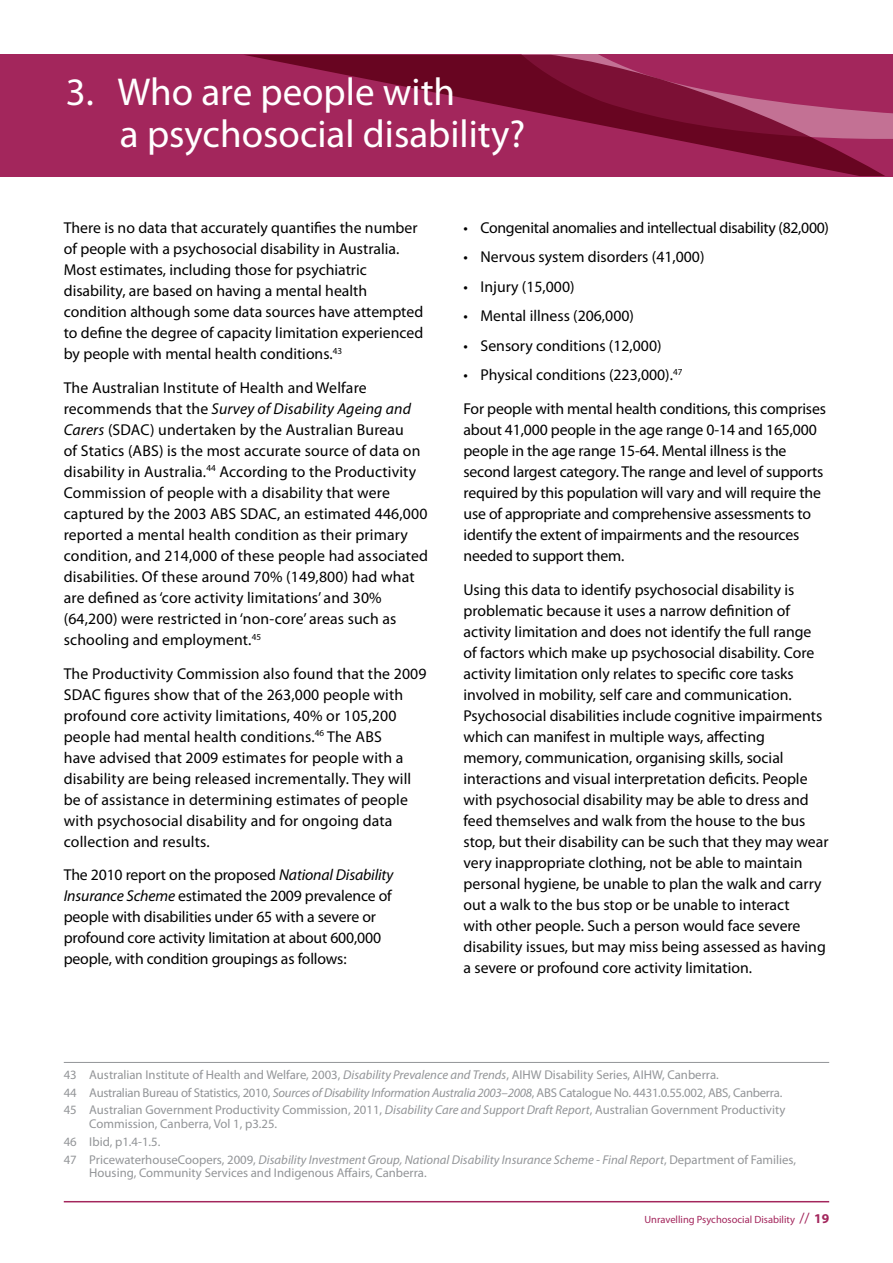
<style>
.page{position:relative;width:893px;height:1263px;background:#fff}
.page>*{position:absolute;margin:0;border:0;box-sizing:border-box;transform-origin:0 0}
.t1{font:39px/42px "Myriad Pro";color:#fff}
.t2{font:15.75px/21px "Myriad Pro";color:#000}
.t3{font:15.75px "Myriad Pro";letter-spacing:-.02em;color:#000}
.t4{font:12.75px/17.7px "Myriad Pro";color:#939598}
.t5{font:10.5px "Myriad Pro";color:#a3265c}
.s1{font-style:italic}
.s2{font-size:15px}
.s3{font-weight:700;font-size:13.5px}
</style>
<div class="page">
<hr style="left:64px;top:1201px;width:765px;height:1px;background:#a3265c">
<div style="left:0;top:54px;width:893px;height:123px;background:#a3265c"></div>
<svg style="left:245px;top:55px;width:640px;height:121px"></svg>
<hr style="left:64px;top:1062px;width:765px;height:1px;background:#939598">
<h1 class="t1" style="left:120px;top:72px;width:407px;text-indent:-54px">3. Who are people with<br>a psychosocial disability?</h1>
<p class="t2" style="left:64px;top:217px;width:361px">There is no data that accurately quantifies the number of people with a psychosocial disability in Australia.<br>Most estimates, including those for psychiatric disability, are based on having a mental health condition although some data sources have attempted to define the degree of capacity limitation experienced by people with mental health conditions.<sup>43</sup></p>
<p class="t2" style="left:64px;top:377px;width:366px">The Australian Institute of Health and Welfare recommends that the <span class="s1">Survey of Disability Ageing and Carers</span> (SDAC) undertaken by the Australian Bureau<br>of Statics (ABS) is the most accurate source of data on disability in Australia.<sup>44</sup> According to the Productivity Commission of people with a disability that were captured by the 2003 ABS SDAC, an estimated 446,000 reported a mental health condition as their primary condition, and 214,000 of these people had associated disabilities. Of these around 70% (149,800) had what are defined as ‘core activity limitations’ and 30% (64,200) were restricted in ‘non-core’ areas such as schooling and employment.<sup>45</sup></p>
<p class="t2" style="left:64px;top:663px;width:364px">The Productivity Commission also found that the 2009<br>SDAC figures show that of the 263,000 people with profound core activity limitations, 40% or 105,200 people had mental health conditions.<sup>46</sup> The ABS<br>have advised that 2009 estimates for people with a disability are being released incrementally. They will be of assistance in determining estimates of people with psychosocial disability and for ongoing data collection and results.</p>
<p class="t2" style="left:64px;top:865px;width:331px">The 2010 report on the proposed <span class="s1">National Disability Insurance Scheme</span> estimated the 2009 prevalence of people with disabilities under 65 with a severe or profound core activity limitation at about 600,000 people, with condition groupings as follows:</p>
<p class="t3" style="left:463px;top:219px;width:367px">• Congenital anomalies and intellectual disability (82,000)</p>
<p class="t2" style="left:463px;top:247px;width:242px">• Nervous system disorders (41,000)</p>
<p class="t2" style="left:463px;top:276px;width:113px">• Injury (15,000)</p>
<p class="t2" style="left:463px;top:306px;width:172px">• Mental illness (206,000)</p>
<p class="t2" style="left:463px;top:335px;width:200px">• Sensory conditions (12,000)</p>
<p class="t2" style="left:463px;top:359px;width:364px;line-height:33.8px">• Physical conditions (223,000).<sup>47<br></sup>For people with mental health conditions, this comprises</p>
<p class="t2" style="left:463px;top:420px;width:361px">about 41,000 people in the age range 0-14 and 165,000 people in the age range 15-64. Mental illness is the second largest category. The range and level of supports required by this population will vary and will require the use of appropriate and comprehensive assessments to identify the extent of impairments and the resources needed to support them.</p>
<p class="t2" style="left:463px;top:579px;width:366px">Using this data to identify psychosocial disability is problematic because it uses a narrow definition of activity limitation and does not identify the full range of factors which make up psychosocial disability. Core activity limitation only relates to specific core tasks involved in mobility, self care and communication.<br>Psychosocial disabilities include cognitive impairments which can manifest in multiple ways, affecting<br>memory, communication, organising skills, social interactions and visual interpretation deficits. People with psychosocial disability may be able to dress and feed themselves and walk from the house to the bus stop, but their disability can be such that they may wear very inappropriate clothing, not be able to maintain personal hygiene, be unable to plan the walk and carry out a walk to the bus stop or be unable to interact<br>with other people. Such a person would face severe disability issues, but may miss being assessed as having a severe or profound core activity limitation.</p>
<p class="t4" style="left:64px;top:1066px;width:723px">43 Australian Institute of Health and Welfare, 2003, <span class="s1">Disability Prevalence and Trends</span>, AIHW Disability Series, AIHW, Canberra.<br>44 Australian Bureau of Statistics, 2010, <span class="s1">Sources of Disability Information Australia 2003–2008</span>, ABS Catalogue No. 4431.0.55.002, ABS, Canberra.<br>45 Australian Government Productivity Commission, 2011, <span class="s1">Disability Care and Support Draft Report</span>, Australian Government Productivity</p>
<p class="t4" style="left:64px;top:1115px;width:734px;text-indent:26px">Commission, Canberra, Vol 1, p3.25.<br>46 Ibid, p1.4-1.5.<br>47 PricewaterhouseCoopers, 2009, <span class="s1">Disability Investment Group, National Disability Insurance Scheme - Final Report</span>, Department of Families,</p>
<p class="t4" style="left:89px;top:1164px;width:339px">Housing, Community Services and Indigenous Affairs, Canberra.</p>
<p class="t5" style="left:644px;top:1213px;width:186px">Unravelling Psychosocial Disability <span class="s2">//</span> <span class="s3">19</span></p>
</div>
